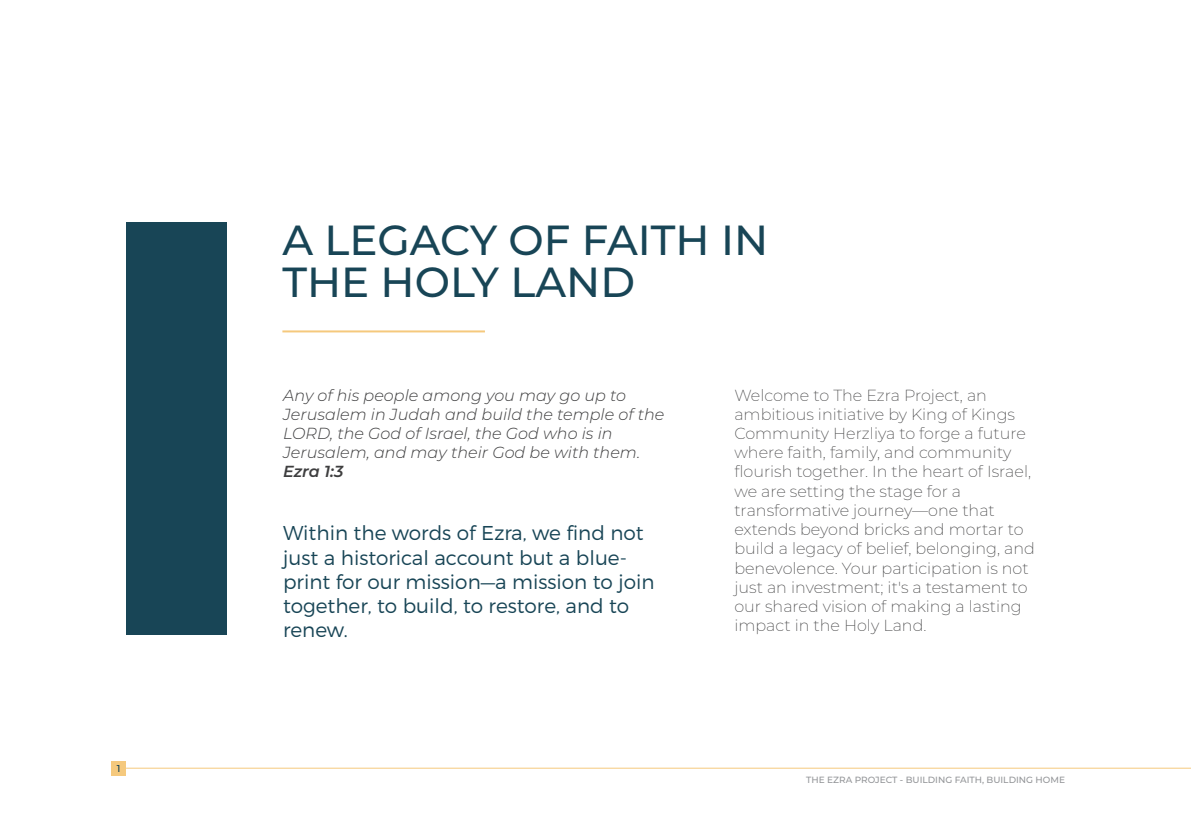
<style>
.page{position:relative;width:1191px;height:840px;background:#fff}
.page>*{position:absolute;margin:0;border:0;box-sizing:border-box;transform-origin:0 0}
.t1{font:500 42px/42.4px "Montserrat";color:#184556}
.t2{font:300 20px/24px "Montserrat";color:#184556}
.t3{font:200 16px/19.2px "Montserrat";color:#3e3e3f}
.t4{font:italic 300 16px/19.2px "Montserrat";color:#3e3e3f}
.t5{font:italic 600 16px "Montserrat";color:#3e3e3f}
.t6{font:500 10px "Montserrat";color:#184556}
.t7{font:500 9px "Montserrat";color:#939598}
</style>
<div class="page">
<hr style="left:282px;top:330px;width:203px;height:2px;background:#f5c97d">
<hr style="left:126px;top:767px;width:1065px;height:1px;background:#f5c97d">
<div style="left:126px;top:222px;width:100px;height:412px;background:#184556"></div>
<div style="left:111px;top:760px;width:15px;height:15px;background:#f5c97d"></div>
<p class="t6" style="left:117px;top:760px;width:5px">1</p>
<h1 class="t1" style="left:282px;top:216px;width:487px">A LEGACY OF FAITH IN<br>THE HOLY LAND</h1>
<p class="t4" style="left:283px;top:384px;width:383px">Any of his people among you may go up to Jerusalem in Judah and build the temple of the LORD, the God of Israel, the God who is in Jerusalem, and may their God be with them.</p>
<p class="t5" style="left:283px;top:460px;width:62px">Ezra 1:3</p>
<p class="t2" style="left:283px;top:520px;width:373px">Within the words of Ezra, we find not just a historical account but a blue&shy;print for our mission—a mission to join together, to build, to restore, and to renew.</p>
<p class="t3" style="left:734px;top:384px;width:302px">Welcome to The Ezra Project, an ambitious initiative by King of Kings Community Herzliya to forge a future where faith, family, and community flourish together. In the heart of Israel, we are setting the stage for a transformative journey—one that extends beyond bricks and mortar to build a legacy of belief, belonging, and benevolence. Your participation is not just an investment; it's a testament to our shared vision of making a lasting impact in the Holy Land.</p>
<p class="t7" style="left:806px;top:773px;width:260px">THE EZRA PROJECT - BUILDING FAITH, BUILDING HOME</p>
</div>
